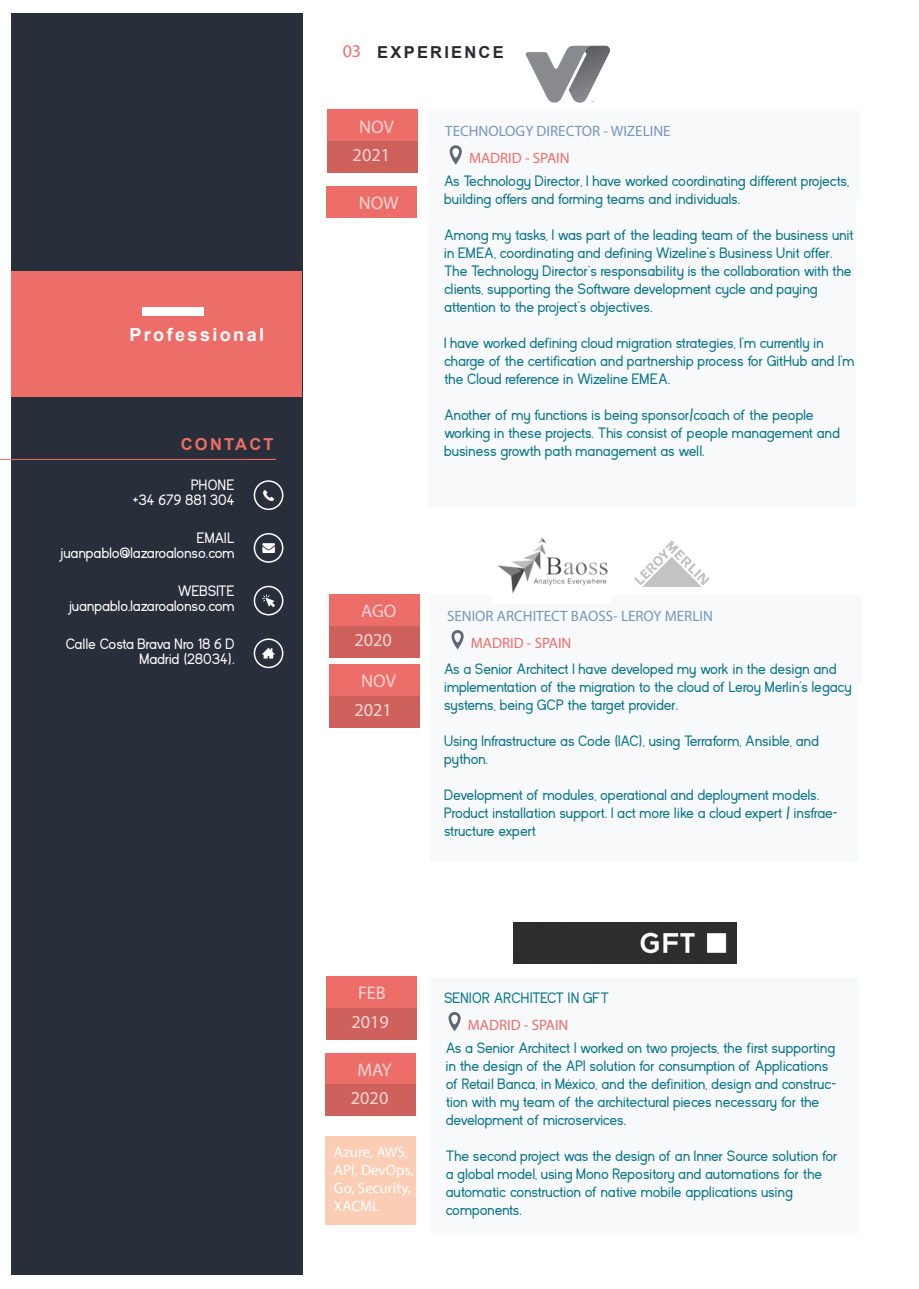
<style>
.page{position:relative;width:919px;height:1289px;background:#fff}
.page>*{position:absolute;margin:0;border:0;box-sizing:border-box;transform-origin:0 0}
.t1{font:18.3px/28.3px "Myriad Pro";color:#f4d6d4;text-align:center}
.t2{font:700 18px "Arial";letter-spacing:.135em;color:#fff}
.t3{font:700 16.5px "Arial";letter-spacing:.135em;color:#29292f}
.t4{font:700 16.5px "Arial";letter-spacing:.135em;color:#ed6d68}
.t5{font:15px/18px "Kayak Sans";color:#0a758a}
.t6{font:15px/15px "Kayak Sans";color:#fff;text-align:right}
.t7{font:15px "Myriad Pro";color:#7796b9}
.t8{font:15px/18px "Myriad Pro";color:#fff}
.t9{font:15px "Myriad Pro";color:#ed6d68}
.s1{font-family:"Myriad Pro";font-weight:400;font-size:18px;color:#ed6d68}
</style>
<div class="page">
<div style="left:11px;top:13px;width:291px;height:1262px;background:#292f3a"></div>
<svg style="left:263px;top:490px;width:11px;height:11px"></svg>
<div style="left:254px;top:480px;width:29px;height:30px;border:2px solid #fff;border-radius:50%"></div>
<svg style="left:262px;top:543px;width:13px;height:10px"></svg>
<div style="left:254px;top:533px;width:29px;height:29px;border:2px solid #fff;border-radius:50%"></div>
<svg style="left:262px;top:594px;width:13px;height:13px"></svg>
<div style="left:254px;top:585px;width:29px;height:30px;border:2px solid #fff;border-radius:50%"></div>
<div style="left:254px;top:638px;width:29px;height:30px;border:2px solid #fff;border-radius:50%"></div>
<svg style="left:262px;top:648px;width:13px;height:10px"></svg>
<div style="left:326px;top:976px;width:91px;height:31px;background:#ed6d68"></div>
<div style="left:326px;top:1007px;width:91px;height:32px;background:#ce615b"></div>
<div style="left:431px;top:977px;width:427px;height:255px;background:#f7f9fb"></div>
<svg style="left:448px;top:1012px;width:12px;height:19px"></svg>
<div style="left:325px;top:1053px;width:91px;height:31px;background:#ed6d68"></div>
<div style="left:325px;top:1084px;width:91px;height:31px;background:#ce615b"></div>
<div style="left:11px;top:271px;width:291px;height:126px;background:#ed6d68"></div>
<div style="left:142px;top:308px;width:61px;height:8px;background:#fff"></div>
<div style="left:324px;top:1136px;width:91px;height:89px;background:#fccdb5"></div>
<div style="left:329px;top:594px;width:91px;height:31px;background:#ed6d68"></div>
<div style="left:329px;top:626px;width:91px;height:31px;background:#ce615b"></div>
<div style="left:430px;top:595px;width:427px;height:265px;background:#f7f9fb"></div>
<svg style="left:451px;top:630px;width:12px;height:19px"></svg>
<div style="left:327px;top:110px;width:91px;height:31px;background:#ed6d68"></div>
<div style="left:327px;top:141px;width:91px;height:32px;background:#ce615b"></div>
<div style="left:428px;top:111px;width:427px;height:395px;background:#f7f9fb"></div>
<svg style="left:449px;top:145px;width:13px;height:20px"></svg>
<div style="left:326px;top:186px;width:91px;height:32px;background:#ed6d68"></div>
<div style="left:329px;top:664px;width:91px;height:32px;background:#ed6d68"></div>
<div style="left:329px;top:696px;width:91px;height:31px;background:#ce615b"></div>
<img style="left:497px;top:537px;width:111px;height:57px">
<img style="left:634px;top:540px;width:76px;height:47px">
<svg style="left:525px;top:46px;width:85px;height:57px"></svg>
<img style="left:513px;top:922px;width:223px;height:41px">
<p class="t2" style="left:129px;top:322px;width:136px">Professional</p>
<p class="t4" style="left:181px;top:433px;width:94px">CONTACT</p>
<p class="t6" style="left:133px;top:478px;width:103px">PHONE<br>+34 679 881 304</p>
<p class="t6" style="left:59px;top:531px;width:177px">EMAIL juanpablo@lazaroalonso.com</p>
<p class="t6" style="left:67px;top:583px;width:169px">WEBSITE juanpablo.lazaroalonso.com</p>
<p class="t6" style="left:66px;top:636px;width:170px">Calle Costa Brava Nro 18 6 D<br>Madrid (28034).</p>
<p class="t3" style="left:343px;top:40px;width:162px"><span class="s1">03</span> EXPERIENCE</p>
<p class="t1" style="left:352px;top:112px;width:43px">NOV<br>2021</p>
<p class="t7" style="left:445px;top:122px;width:227px">TECHNOLOGY DIRECTOR - WIZELINE</p>
<p class="t9" style="left:469px;top:149px;width:102px">MADRID - SPAIN</p>
<p class="t1" style="left:358px;top:188px;width:42px">NOW</p>
<p class="t5" style="left:444px;top:172px;width:406px">As Technology Director, I have worked coordinating different projects, building offers and forming teams and individuals.</p>
<p class="t5" style="left:444px;top:226px;width:411px">Among my tasks, I was part of the leading team of the business unit in EMEA, coordinating and defining Wizeline’s Business Unit offer.<br>The Technology Director’s responsability is the collaboration with the clients, supporting the Software development cycle and paying attention to the project’s objectives.</p>
<p class="t5" style="left:444px;top:334px;width:412px">I have worked defining cloud migration strategies, I’m currently in charge of the certification and partnership process for GitHub and I’m the Cloud reference in Wizeline EMEA.</p>
<p class="t5" style="left:444px;top:406px;width:397px">Another of my functions is being sponsor/coach of the people working in these projects. This consist of people management and business growth path management as well.</p>
<p class="t1" style="left:354px;top:596px;width:43px">AGO<br>2020</p>
<p class="t7" style="left:447px;top:606px;width:267px">SENIOR ARCHITECT BAOSS- LEROY MERLIN</p>
<p class="t9" style="left:471px;top:634px;width:102px">MADRID - SPAIN</p>
<p class="t5" style="left:444px;top:660px;width:409px">As a Senior Architect I have developed my work in the design and implementation of the migration to the cloud of Leroy Merlin's legacy systems, being GCP the target provider.</p>
<p class="t5" style="left:444px;top:732px;width:376px">Using Infrastructure as Code (IAC), using Terraform, Ansible, and python.</p>
<p class="t5" style="left:444px;top:786px;width:395px">Development of modules, operational and deployment models.<br>Product installation support. I act more like a cloud expert / insfrae&shy;structure expert</p>
<p class="t1" style="left:354px;top:666px;width:43px">NOV<br>2021</p>
<p class="t1" style="left:351px;top:978px;width:39px">FEB<br>2019</p>
<p class="t5" style="left:444px;top:989px;width:166px">SENIOR ARCHITECT IN GFT</p>
<p class="t9" style="left:468px;top:1015px;width:102px">MADRID - SPAIN</p>
<p class="t1" style="left:351px;top:1055px;width:42px">MAY<br>2020</p>
<p class="t8" style="left:334px;top:1143px;width:81px">Azure, AWS,<br>API, DevOps,<br>Go, Security,<br>XACML</p>
<p class="t5" style="left:446px;top:1039px;width:392px">As a Senior Architect I worked on two projects, the first supporting in the design of the API solution for consumption of Applications of Retail Banca, in México, and the definition, design and construc&shy;tion with my team of the architectural pieces necessary for the development of microservices.</p>
<p class="t5" style="left:446px;top:1147px;width:393px">The second project was the design of an Inner Source solution for a global model, using Mono Repository and automations for the automatic construction of native mobile applications using components.</p>
</div>
